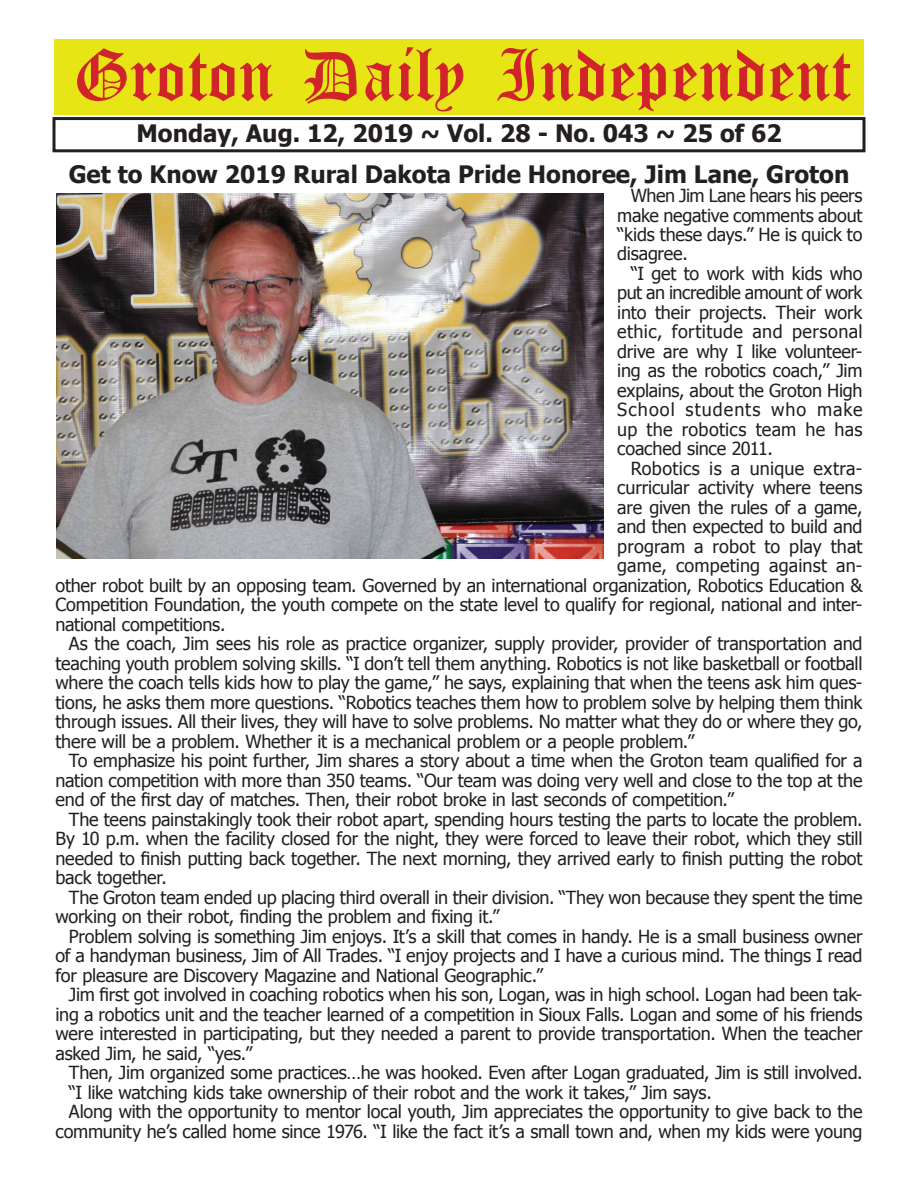
<style>
.page{position:relative;width:918px;height:1188px;background:#fff}
.page>*{position:absolute;margin:0;border:0;box-sizing:border-box;transform-origin:0 0}
.t1{font:54px "Old English Five";color:#d1232a}
.t2{font:700 24px "Tahoma";color:#231f20}
.t3{font:18px/19.5px "Tahoma";letter-spacing:-.01em;color:#231f20;text-align:justify}
.t4{font:18px "Tahoma";letter-spacing:.01em;color:#231f20}
.t5{font:18px "Tahoma";letter-spacing:.015em;color:#231f20}
</style>
<div class="page">
<div style="left:52px;top:117px;width:814px;height:35px;border:3px solid #231f20"></div>
<div style="left:54px;top:40px;width:810px;height:75px;background:#e7e515"></div>
<img style="left:56px;top:194px;width:548px;height:365px">
<h1 class="t1" style="left:73px;top:50px;width:779px">Groton Daily Independent</h1>
<h2 class="t2" style="left:136px;top:116px;width:647px">Monday, Aug. 12, 2019 ~ Vol. 28 - No. 043 ~ 25 of 62</h2>
<h2 class="t2" style="left:69px;top:157px;width:782px">Get to Know 2019 Rural Dakota Pride Honoree, Jim Lane, Groton</h2>
<p class="t3" style="left:617px;top:185px;width:247px;text-indent:14px">When Jim Lane hears his peers make negative comments about “kids these days.” He is quick to disagree.</p>
<p class="t3" style="left:617px;top:263px;width:247px;text-indent:14px">“I get to work with kids who put an incredible amount of work into their projects. Their work ethic, fortitude and personal drive are why I like volunteer&shy;ing as the robotics coach,” Jim explains, about the Groton High School students who make up the robotics team he has coached since 2011.</p>
<p class="t5" style="left:631px;top:456px;width:233px">Robotics is a unique extra-</p>
<p class="t3" style="left:617px;top:477px;width:247px">curricular activity where teens</p>
<p class="t3" style="left:617px;top:497px;width:247px">are given the rules of a game,</p>
<p class="t3" style="left:617px;top:516px;width:247px">and then expected to build and</p>
<p class="t4" style="left:617px;top:534px;width:247px">program a robot to play that</p>
<p class="t4" style="left:617px;top:554px;width:247px">game, competing against an-</p>
<p class="t3" style="left:55px;top:575px;width:809px">other robot built by an opposing team. Governed by an international organization, Robotics Education &amp;</p>
<p class="t3" style="left:55px;top:594px;width:808px">Competition Foundation, the youth compete on the state level to qualify for regional, national and inter-</p>
<p class="t3" style="left:55px;top:614px;width:171px">national competitions.</p>
<p class="t3" style="left:69px;top:633px;width:795px">As the coach, Jim sees his role as practice organizer, supply provider, provider of transportation and</p>
<p class="t3" style="left:55px;top:653px;width:809px">teaching youth problem solving skills. “I don’t tell them anything. Robotics is not like basketball or football</p>
<p class="t3" style="left:55px;top:672px;width:808px">where the coach tells kids how to play the game,” he says, explaining that when the teens ask him ques-</p>
<p class="t3" style="left:55px;top:692px;width:808px">tions, he asks them more questions. “Robotics teaches them how to problem solve by helping them think</p>
<p class="t3" style="left:55px;top:711px;width:809px">through issues. All their lives, they will have to solve problems. No matter what they do or where they go,</p>
<p class="t3" style="left:55px;top:731px;width:640px">there will be a problem. Whether it is a mechanical problem or a people problem.”</p>
<p class="t3" style="left:69px;top:750px;width:795px">To emphasize his point further, Jim shares a story about a time when the Groton team qualified for a</p>
<p class="t3" style="left:55px;top:770px;width:809px">nation competition with more than 350 teams. “Our team was doing very well and close to the top at the</p>
<p class="t3" style="left:55px;top:789px;width:680px">end of the first day of matches. Then, their robot broke in last seconds of competition.”</p>
<p class="t3" style="left:69px;top:809px;width:795px">The teens painstakingly took their robot apart, spending hours testing the parts to locate the problem.</p>
<p class="t3" style="left:55px;top:828px;width:809px">By 10 p.m. when the facility closed for the night, they were forced to leave their robot, which they still</p>
<p class="t3" style="left:55px;top:848px;width:809px">needed to finish putting back together. The next morning, they arrived early to finish putting the robot</p>
<p class="t3" style="left:55px;top:867px;width:113px">back together.</p>
<p class="t3" style="left:69px;top:887px;width:795px">The Groton team ended up placing third overall in their division. “They won because they spent the time</p>
<p class="t3" style="left:55px;top:906px;width:446px">working on their robot, finding the problem and fixing it.”</p>
<p class="t3" style="left:69px;top:926px;width:795px">Problem solving is something Jim enjoys. It’s a skill that comes in handy. He is a small business owner</p>
<p class="t3" style="left:55px;top:945px;width:809px">of a handyman business, Jim of All Trades. “I enjoy projects and I have a curious mind. The things I read</p>
<p class="t3" style="left:55px;top:965px;width:489px">for pleasure are Discovery Magazine and National Geographic.”</p>
<p class="t3" style="left:69px;top:984px;width:795px">Jim first got involved in coaching robotics when his son, Logan, was in high school. Logan had been tak-</p>
<p class="t3" style="left:55px;top:1004px;width:809px">ing a robotics unit and the teacher learned of a competition in Sioux Falls. Logan and some of his friends</p>
<p class="t3" style="left:55px;top:1023px;width:808px">were interested in participating, but they needed a parent to provide transportation. When the teacher</p>
<p class="t3" style="left:55px;top:1043px;width:198px">asked Jim, he said, “yes.”</p>
<p class="t3" style="left:69px;top:1062px;width:795px">Then, Jim organized some practices…he was hooked. Even after Logan graduated, Jim is still involved.</p>
<p class="t3" style="left:69px;top:1082px;width:644px">“I like watching kids take ownership of their robot and the work it takes,” Jim says.</p>
<p class="t3" style="left:69px;top:1101px;width:795px">Along with the opportunity to mentor local youth, Jim appreciates the opportunity to give back to the</p>
<p class="t3" style="left:55px;top:1121px;width:809px">community he’s called home since 1976. “I like the fact it’s a small town and, when my kids were young</p>
</div>
